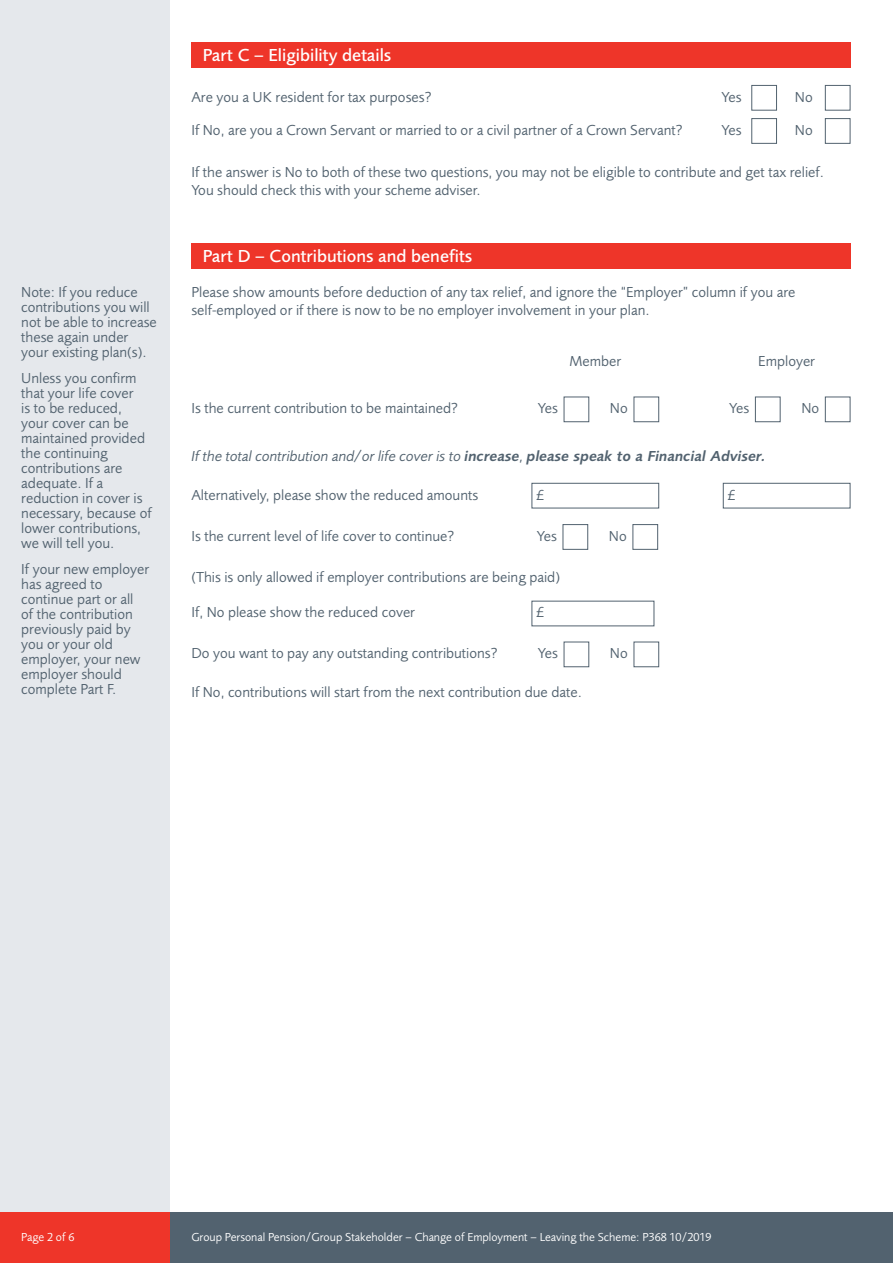
<style>
.page{position:relative;width:893px;height:1263px;background:#fff}
.page>*{position:absolute;margin:0;border:0;box-sizing:border-box;transform-origin:0 0}
.t1{font:500 18px "Pru Sans";color:#fff}
.t2{font:15px/15px "Pru Sans";color:#52626f}
.t3{font:italic 15px "Pru Sans";color:#52626f}
.t4{font:12px "Pru Sans";color:#fff}
.s1{font-weight:600}
</style>
<div class="page">
<div style="left:0;top:0;width:170px;height:1263px;background:#e5e8ec"></div>
<div style="left:0;top:1212px;width:893px;height:51px;background:#52626f"></div>
<div style="left:0;top:1212px;width:170px;height:51px;background:#ee3529"></div>
<div style="left:191px;top:43px;width:659px;height:25px;background:#ee3529"></div>
<div style="left:191px;top:244px;width:659px;height:25px;background:#ee3529"></div>
<div style="left:751px;top:85px;width:26px;height:26px;border:1px solid #52626f"></div>
<div style="left:825px;top:85px;width:25px;height:26px;border:1px solid #52626f"></div>
<div style="left:751px;top:118px;width:26px;height:26px;border:1px solid #52626f"></div>
<div style="left:825px;top:118px;width:25px;height:26px;border:1px solid #52626f"></div>
<div style="left:531px;top:483px;width:128px;height:25px;border:1px solid #52626f"></div>
<div style="left:723px;top:483px;width:127px;height:25px;border:1px solid #52626f"></div>
<div style="left:564px;top:397px;width:25px;height:25px;border:1px solid #52626f"></div>
<div style="left:634px;top:397px;width:25px;height:25px;border:1px solid #52626f"></div>
<div style="left:755px;top:397px;width:25px;height:25px;border:1px solid #52626f"></div>
<div style="left:825px;top:397px;width:25px;height:25px;border:1px solid #52626f"></div>
<div style="left:563px;top:524px;width:25px;height:26px;border:1px solid #52626f"></div>
<div style="left:632px;top:524px;width:26px;height:26px;border:1px solid #52626f"></div>
<div style="left:564px;top:642px;width:25px;height:25px;border:1px solid #52626f"></div>
<div style="left:634px;top:642px;width:25px;height:25px;border:1px solid #52626f"></div>
<p class="t1" style="left:203px;top:48px;width:190px">Part C – Eligibility details</p>
<p class="t1" style="left:238px;top:48px;width:146px">&lt;X&gt; – Sub heading</p>
<p class="t2" style="left:191px;top:91px;width:242px">Are you a UK resident for tax purposes?</p>
<p class="t2" style="left:722px;top:91px;width:22px">Yes</p>
<p class="t2" style="left:795px;top:91px;width:19px">No</p>
<p class="t2" style="left:191px;top:124px;width:493px">If No, are you a Crown Servant or married to or a civil partner of a Crown Servant?</p>
<p class="t2" style="left:722px;top:124px;width:22px">Yes</p>
<p class="t2" style="left:795px;top:124px;width:19px">No</p>
<p class="t2" style="left:191px;top:165px;width:634px;line-height:18px">If the answer is No to both of these two questions, you may not be eligible to contribute and get tax relief.<br>You should check this with your scheme adviser.</p>
<p class="t2" style="left:21px;top:286px;width:137px">Note: If you reduce contributions you will not be able to increase these again under your existing plan(s).</p>
<p class="t2" style="left:21px;top:372px;width:132px">Unless you confirm that your life cover<br>is to be reduced, your cover can be maintained provided the continuing contributions are adequate. If a reduction in cover is necessary, because of lower contributions, we will tell you.</p>
<p class="t2" style="left:21px;top:563px;width:129px">If your new employer has agreed to continue part or all of the contribution previously paid by you or your old employer, your new employer should complete Part F.</p>
<p class="t1" style="left:203px;top:249px;width:271px">Part D – Contributions and benefits</p>
<p class="t2" style="left:191px;top:285px;width:606px;line-height:18px">Please show amounts before deduction of any tax relief, and ignore the “Employer” column if you are self-employed or if there is now to be no employer involvement in your plan.</p>
<p class="t2" style="left:191px;top:402px;width:268px">Is the current contribution to be maintained?</p>
<p class="t2" style="left:569px;top:355px;width:53px">Member</p>
<p class="t2" style="left:758px;top:355px;width:58px">Employer</p>
<p class="t2" style="left:538px;top:402px;width:22px">Yes</p>
<p class="t2" style="left:610px;top:402px;width:19px">No</p>
<p class="t2" style="left:729px;top:402px;width:22px">Yes</p>
<p class="t2" style="left:801px;top:402px;width:19px">No</p>
<p class="t3" style="left:191px;top:450px;width:575px">If the total contribution and/or life cover is to <span class="s1">increase</span>, <span class="s1">please speak to a Financial Adviser.</span></p>
<p class="t2" style="left:191px;top:488px;width:288px">Alternatively, please show the reduced amounts</p>
<p class="t2" style="left:536px;top:488px;width:9px">£</p>
<p class="t2" style="left:728px;top:488px;width:9px">£</p>
<p class="t2" style="left:191px;top:530px;width:264px">Is the current level of life cover to continue?</p>
<p class="t2" style="left:191px;top:570px;width:370px">(This is only allowed if employer contributions are being paid)</p>
<p class="t2" style="left:537px;top:530px;width:22px">Yes</p>
<p class="t2" style="left:609px;top:530px;width:19px">No</p>
<p class="t2" style="left:191px;top:606px;width:225px">If, No please show the reduced cover</p>
<p class="t2" style="left:536px;top:606px;width:9px">£</p>
<p class="t2" style="left:191px;top:647px;width:308px">Do you want to pay any outstanding contributions?</p>
<p class="t2" style="left:538px;top:647px;width:22px">Yes</p>
<p class="t2" style="left:610px;top:647px;width:19px">No</p>
<p class="t2" style="left:191px;top:686px;width:392px">If No, contributions will start from the next contribution due date.</p>
<p class="t4" style="left:21px;top:1232px;width:55px">Page 2 of 6</p>
<p class="t4" style="left:191px;top:1232px;width:522px">Group Personal Pension/Group Stakeholder – Change of Employment – Leaving the Scheme: P368 10/2019</p>
</div>
